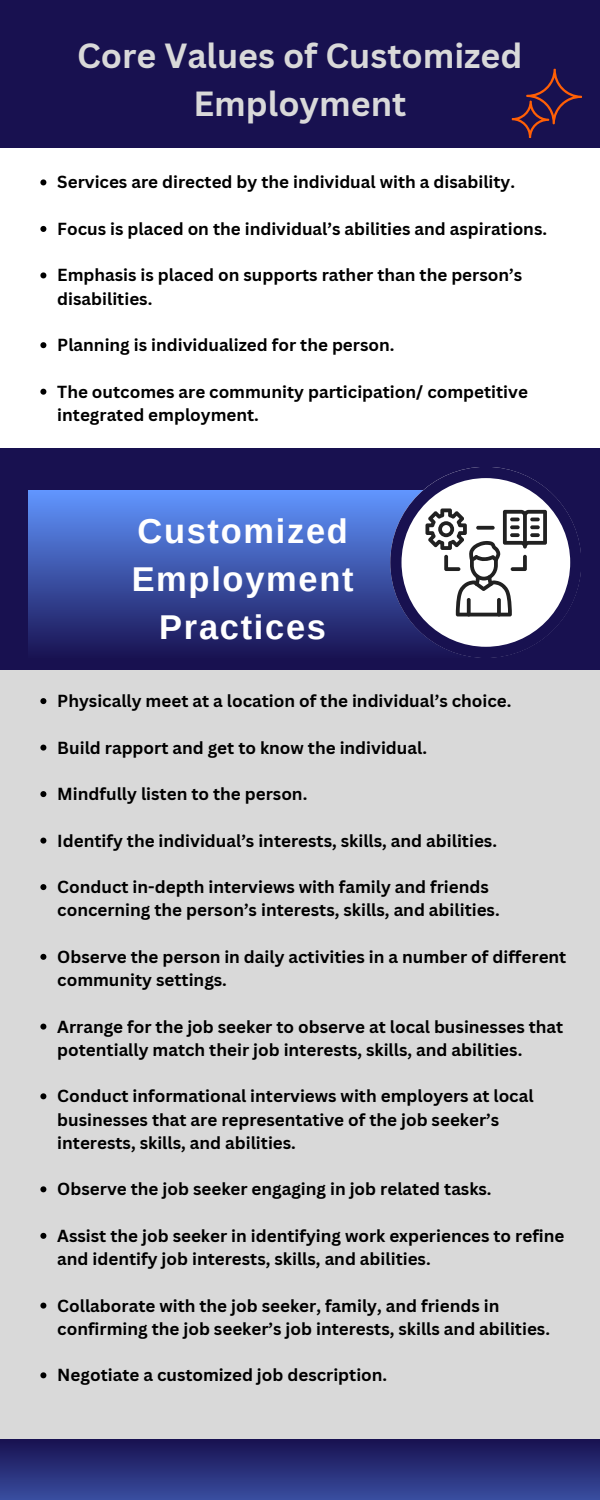
<style>
.page{position:relative;width:600px;height:1500px;background:#181150}
.page>*{position:absolute;margin:0;border:0;box-sizing:border-box;transform-origin:0 0}
.t1{font:700 34.4px/48px "Arimo";letter-spacing:.05em;color:#fff;text-align:center}
.t2{font:700 34px/47.2px "Canva Sans";color:#d9d9d9;text-align:center}
.t3{font:700 17px/23.2px "Canva Sans";color:#000}
</style>
<div class="page">
<div style="left:0;top:670px;width:600px;height:795px;background:#d9d9d9"></div>
<div style="left:28px;top:490px;width:447px;height:168px;background:linear-gradient(to bottom,#6196ff,#191353)"></div>
<svg style="left:390px;top:467px;width:191px;height:191px"></svg>
<div style="left:0;top:1440px;width:600px;height:60px;background:linear-gradient(to bottom,#181251,#394d9f)"></div>
<div style="left:0;top:149px;width:600px;height:299px;background:#fff"></div>
<svg style="left:511px;top:68px;width:71px;height:70px"></svg>
<svg style="left:425px;top:508px;width:122px;height:108px;background:#ccc"></svg>
<svg style="left:476px;top:526px;width:19px;height:4px"></svg>
<svg style="left:40px;top:179px;width:6px;height:6px"></svg>
<svg style="left:40px;top:226px;width:6px;height:6px"></svg>
<svg style="left:40px;top:272px;width:6px;height:6px"></svg>
<svg style="left:40px;top:342px;width:6px;height:6px"></svg>
<svg style="left:40px;top:389px;width:6px;height:6px"></svg>
<svg style="left:40px;top:698px;width:6px;height:6px"></svg>
<svg style="left:40px;top:745px;width:6px;height:6px"></svg>
<svg style="left:40px;top:791px;width:6px;height:6px"></svg>
<svg style="left:40px;top:838px;width:6px;height:6px"></svg>
<svg style="left:40px;top:884px;width:6px;height:6px"></svg>
<svg style="left:40px;top:954px;width:6px;height:6px"></svg>
<svg style="left:40px;top:1024px;width:6px;height:6px"></svg>
<svg style="left:40px;top:1093px;width:6px;height:6px"></svg>
<svg style="left:40px;top:1186px;width:6px;height:6px"></svg>
<svg style="left:40px;top:1233px;width:6px;height:6px"></svg>
<svg style="left:40px;top:1303px;width:6px;height:6px"></svg>
<svg style="left:40px;top:1372px;width:6px;height:6px"></svg>
<h2 class="t2" style="left:77px;top:32px;width:447px">Core Values of Customized<br>Employment</h2>
<p class="t3" style="left:57px;top:170px;width:459px">Services are directed by the individual with a disability.</p>
<p class="t3" style="left:57px;top:217px;width:491px">Focus is placed on the individual’s abilities and aspirations.</p>
<p class="t3" style="left:57px;top:263px;width:466px">Emphasis is placed on supports rather than the person’s disabilities.</p>
<p class="t3" style="left:57px;top:333px;width:339px">Planning is individualized for the person.</p>
<p class="t3" style="left:57px;top:379px;width:472px">The outcomes are community participation/ competitive integrated employment.</p>
<h2 class="t1" style="left:132px;top:507px;width:223px">Customized<br>Employment<br>Practices</h2>
<p class="t3" style="left:57px;top:689px;width:456px">Physically meet at a location of the individual’s choice.</p>
<p class="t3" style="left:57px;top:735px;width:371px">Build rapport and get to know the individual.</p>
<p class="t3" style="left:57px;top:782px;width:252px">Mindfully listen to the person.</p>
<p class="t3" style="left:57px;top:828px;width:441px">Identify the individual’s interests, skills, and abilities.</p>
<p class="t3" style="left:57px;top:875px;width:444px">Conduct in-depth interviews with family and friends concerning the person’s interests, skills, and abilities.</p>
<p class="t3" style="left:57px;top:945px;width:511px">Observe the person in daily activities in a number of different community settings.</p>
<p class="t3" style="left:57px;top:1014px;width:508px">Arrange for the job seeker to observe at local businesses that potentially match their job interests, skills, and abilities.</p>
<p class="t3" style="left:57px;top:1084px;width:478px">Conduct informational interviews with employers at local businesses that are representative of the job seeker’s interests, skills, and abilities.</p>
<p class="t3" style="left:57px;top:1177px;width:436px">Observe the job seeker engaging in job related tasks.</p>
<p class="t3" style="left:57px;top:1224px;width:509px">Assist the job seeker in identifying work experiences to refine and identify job interests, skills, and abilities.</p>
<p class="t3" style="left:57px;top:1293px;width:494px">Collaborate with the job seeker, family, and friends in confirming the job seeker’s job interests, skills and abilities.</p>
<p class="t3" style="left:57px;top:1363px;width:332px">Negotiate a customized job description.</p>
</div>
